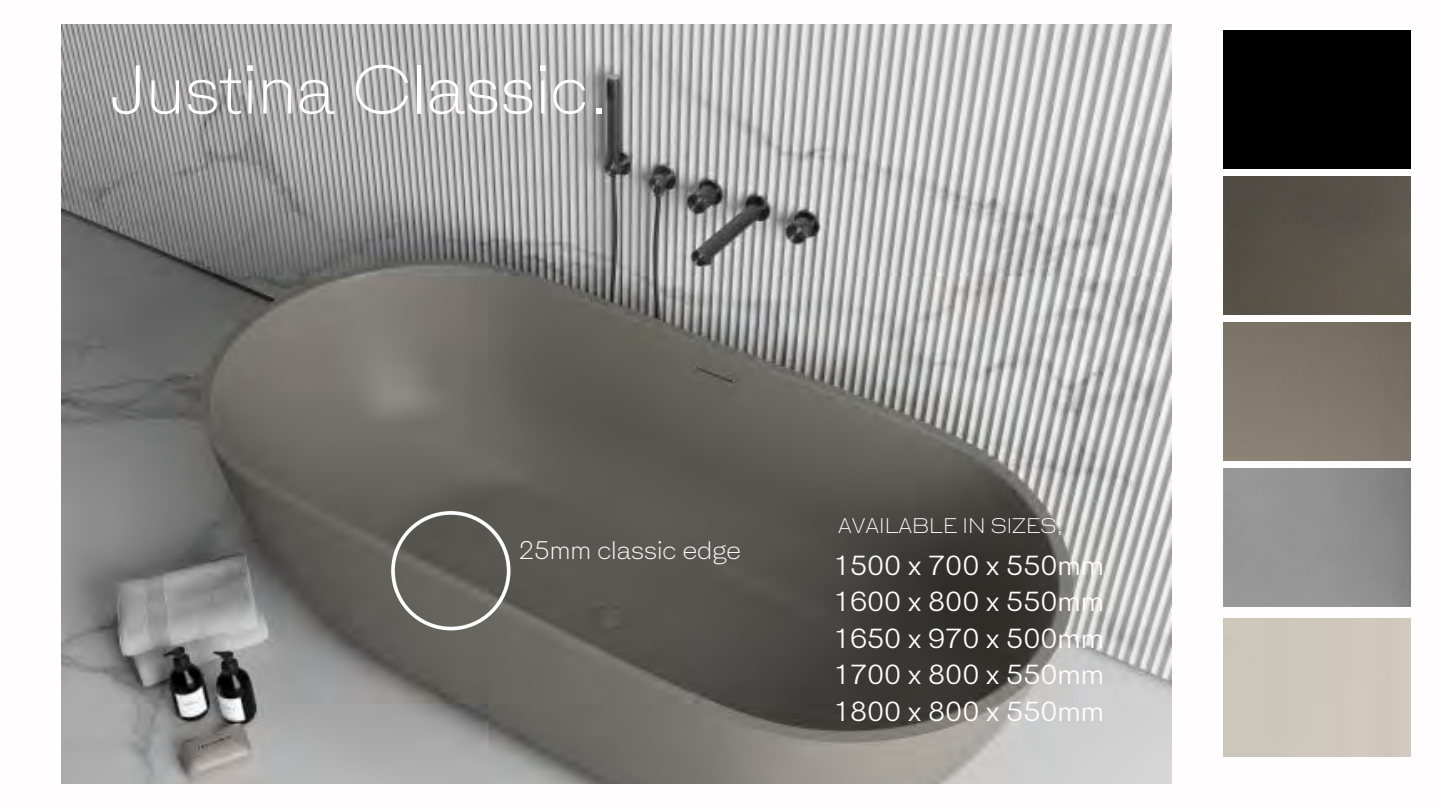
<style>
.page{position:relative;width:1440px;height:810px;background:#fff}
.page>*{position:absolute;margin:0;border:0;box-sizing:border-box;transform-origin:0 0}
.t1{font:300 65px "HK Gothic";color:#fffdfd}
.t2{font:26px/36.4px "HK Gothic";color:#fffdfd;text-align:justify}
.t3{font:300 24px "HK Gothic";color:#fffdfd}
.t4{font:300 20px "HK Gothic";color:#fffdfd}
</style>
<div class="page">
<div style="left:0;top:0;width:1440px;height:810px;background:linear-gradient(to right,#fff,#faf8f7)"></div>
<img style="left:62px;top:24px;width:1109px;height:759px">
<img style="left:1223px;top:468px;width:188px;height:138px">
<img style="left:1223px;top:322px;width:188px;height:138px">
<img style="left:1223px;top:177px;width:188px;height:138px">
<div style="left:1223px;top:30px;width:188px;height:138px;background:#000"></div>
<div style="left:1223px;top:618px;width:188px;height:138px;background:#cec7bc"></div>
<svg style="left:391px;top:511px;width:119px;height:119px;background:#6d6b66"></svg>
<h3 class="t1" style="left:110px;top:55px;width:501px">Justina Classic.</h3>
<p class="t3" style="left:519px;top:537px;width:224px">25mm classic edge</p>
<h3 class="t4" style="left:838px;top:515px;width:226px">AVAILABLE IN SIZES;</h3>
<h3 class="t2" style="left:833px;top:549px;width:272px">1500 x 700 x 550mm 1600 x 800 x 550mm 1650 x 970 x 500mm 1700 x 800 x 550mm 1800 x 800 x 550mm</h3>
</div>
